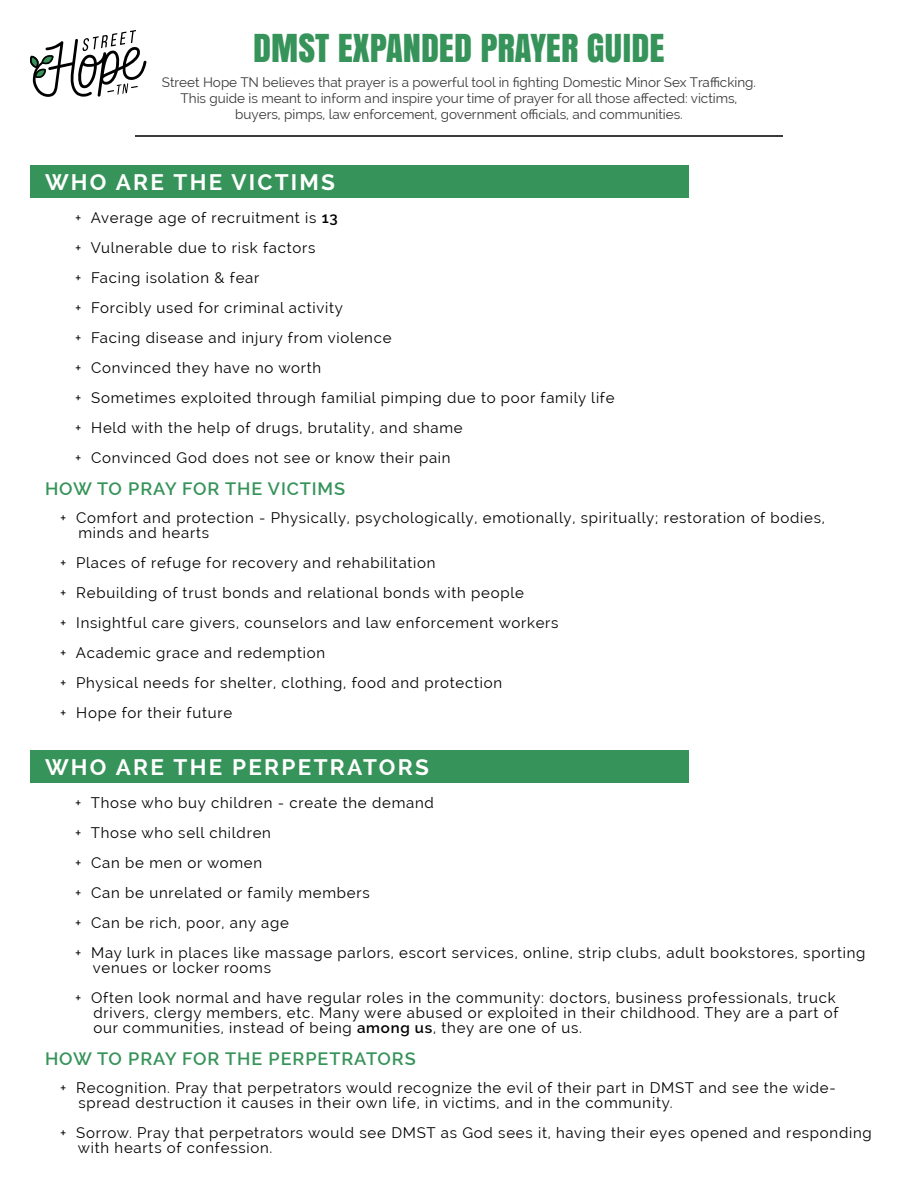
<style>
.page{position:relative;width:918px;height:1188px;background:#fff}
.page>*{position:absolute;margin:0;border:0;box-sizing:border-box;transform-origin:0 0}
.t1{font:36px "Anton";color:#369359}
.t2{font:700 22.5px "Raleway";letter-spacing:.1em;color:#fff}
.t3{font:600 18px "Raleway";letter-spacing:.05em;color:#369359}
.t4{font:15px/30px "Raleway";letter-spacing:.05em;color:#000}
.t5{font:13.5px/16.2px "Raleway";color:#3a3a3a;text-align:center}
.s1{font-weight:600}
</style>
<div class="page">
<svg style="left:30px;top:30px;width:116px;height:67px"></svg>
<hr style="left:135px;top:135px;width:648px;height:1px;background:#3a3a3a">
<div style="left:30px;top:165px;width:658px;height:32px;background:#369359"></div>
<div style="left:30px;top:750px;width:658px;height:32px;background:#369359"></div>
<h1 class="t1" style="left:253px;top:20px;width:413px">DMST EXPANDED PRAYER GUIDE</h1>
<p class="t5" style="left:162px;top:74px;width:596px">Street Hope TN believes that prayer is a powerful tool in fighting Domestic Minor Sex Trafficking.<br>This guide is meant to inform and inspire your time of prayer for all those affected: victims, buyers, pimps, law enforcement, government officials, and communities.</p>
<h2 class="t2" style="left:45px;top:169px;width:292px">WHO ARE THE VICTIMS</h2>
<p class="t4" style="left:75px;top:203px;width:541px">+ Average age of recruitment is <span class="s1">13<br></span>+ Vulnerable due to risk factors<br>+ Facing isolation &amp; fear<br>+ Forcibly used for criminal activity<br>+ Facing disease and injury from violence<br>+ Convinced they have no worth<br>+ Sometimes exploited through familial pimping due to poor family life + Held with the help of drugs, brutality, and shame<br>+ Convinced God does not see or know their pain</p>
<p class="t3" style="left:45px;top:479px;width:302px">HOW TO PRAY FOR THE VICTIMS</p>
<p class="t4" style="left:78px;top:510px;width:748px;line-height:15px;text-indent:-18px">+ Comfort and protection - Physically, psychologically, emotionally, spiritually; restoration of bodies, minds and hearts</p>
<p class="t4" style="left:60px;top:548px;width:500px">+ Places of refuge for recovery and rehabilitation<br>+ Rebuilding of trust bonds and relational bonds with people<br>+ Insightful care givers, counselors and law enforcement workers + Academic grace and redemption<br>+ Physical needs for shelter, clothing, food and protection<br>+ Hope for their future</p>
<h2 class="t2" style="left:45px;top:754px;width:386px">WHO ARE THE PERPETRATORS</h2>
<p class="t4" style="left:75px;top:788px;width:792px">+ Those who buy children - create the demand<br>+ Those who sell children<br>+ Can be men or women<br>+ Can be unrelated or family members<br>+ Can be rich, poor, any age<br>+ May lurk in places like massage parlors, escort services, online, strip clubs, adult bookstores, sporting</p>
<p class="t4" style="left:75px;top:953px;width:762px;text-indent:18px">venues or locker rooms<br>+ Often look normal and have regular roles in the community: doctors, business professionals, truck</p>
<p class="t4" style="left:93px;top:1005px;width:747px;line-height:15px">drivers, clergy members, etc. Many were abused or exploited in their childhood. They are a part of our communities, instead of being <span class="s1">among us</span>, they are one of us.</p>
<p class="t3" style="left:45px;top:1049px;width:372px">HOW TO PRAY FOR THE PERPETRATORS</p>
<p class="t4" style="left:78px;top:1080px;width:759px;line-height:15px;text-indent:-18px">+ Recognition. Pray that perpetrators would recognize the evil of their part in DMST and see the wide&shy;spread destruction it causes in their own life, in victims, and in the community.</p>
<p class="t4" style="left:78px;top:1125px;width:795px;line-height:15px;text-indent:-18px">+ Sorrow. Pray that perpetrators would see DMST as God sees it, having their eyes opened and responding with hearts of confession.</p>
</div>
